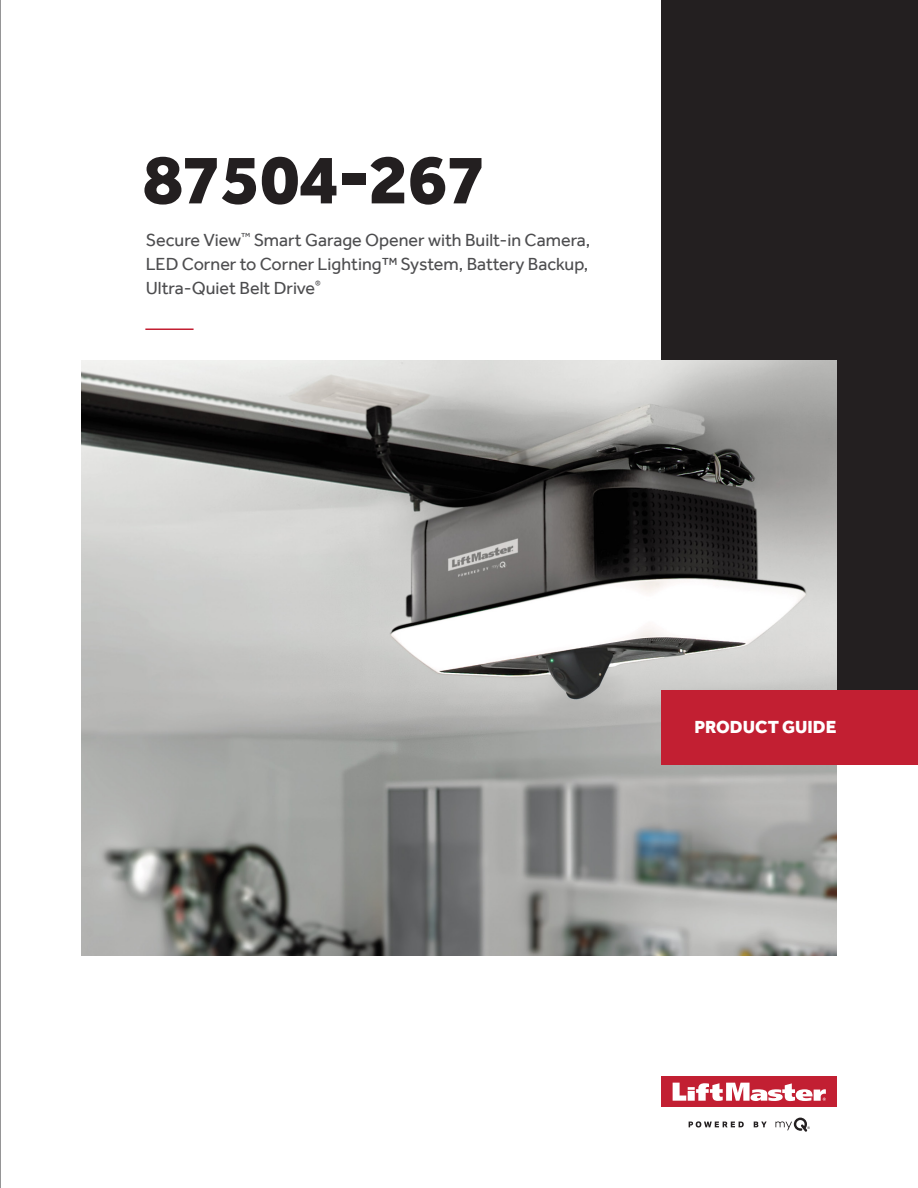
<style>
.page{position:relative;width:918px;height:1188px;background:#fff}
.page>*{position:absolute;margin:0;border:0;box-sizing:border-box;transform-origin:0 0}
.t1{font:800 72px "Effra";letter-spacing:-.02em;color:#231f20}
.t2{font:18px/24px "Effra";color:#4d4d4f;text-align:justify}
.t3{font:800 18px "Effra";color:#fff}
</style>
<div class="page">
<hr style="left:0;top:0;width:1px;height:1188px;background:#4d4d4f">
<div style="left:661px;top:0;width:257px;height:691px;background:#231f20"></div>
<img style="left:81px;top:360px;width:756px;height:595px">
<div style="left:661px;top:691px;width:257px;height:74px;background:#c21f32"></div>
<div style="left:661px;top:1077px;width:176px;height:30px;background:#c21f32"></div>
<svg style="left:673px;top:1083px;width:153px;height:18px"></svg>
<svg style="left:689px;top:1121px;width:55px;height:7px"></svg>
<svg style="left:754px;top:1122px;width:13px;height:5px"></svg>
<svg style="left:775px;top:1118px;width:35px;height:14px"></svg>
<hr style="left:145px;top:328px;width:49px;height:2px;background:#c21f32">
<h1 class="t1" style="left:143px;top:136px;width:346px">87504-267</h1>
<p class="t2" style="left:146px;top:229px;width:446px">Secure View<sup>™</sup> Smart Garage Opener with Built-in Camera, LED Corner to Corner Lighting™ System, Battery Backup, Ultra-Quiet Belt Drive<sup>®</sup></p>
<p class="t3" style="left:694px;top:720px;width:143px">PRODUCT GUIDE</p>
</div>
